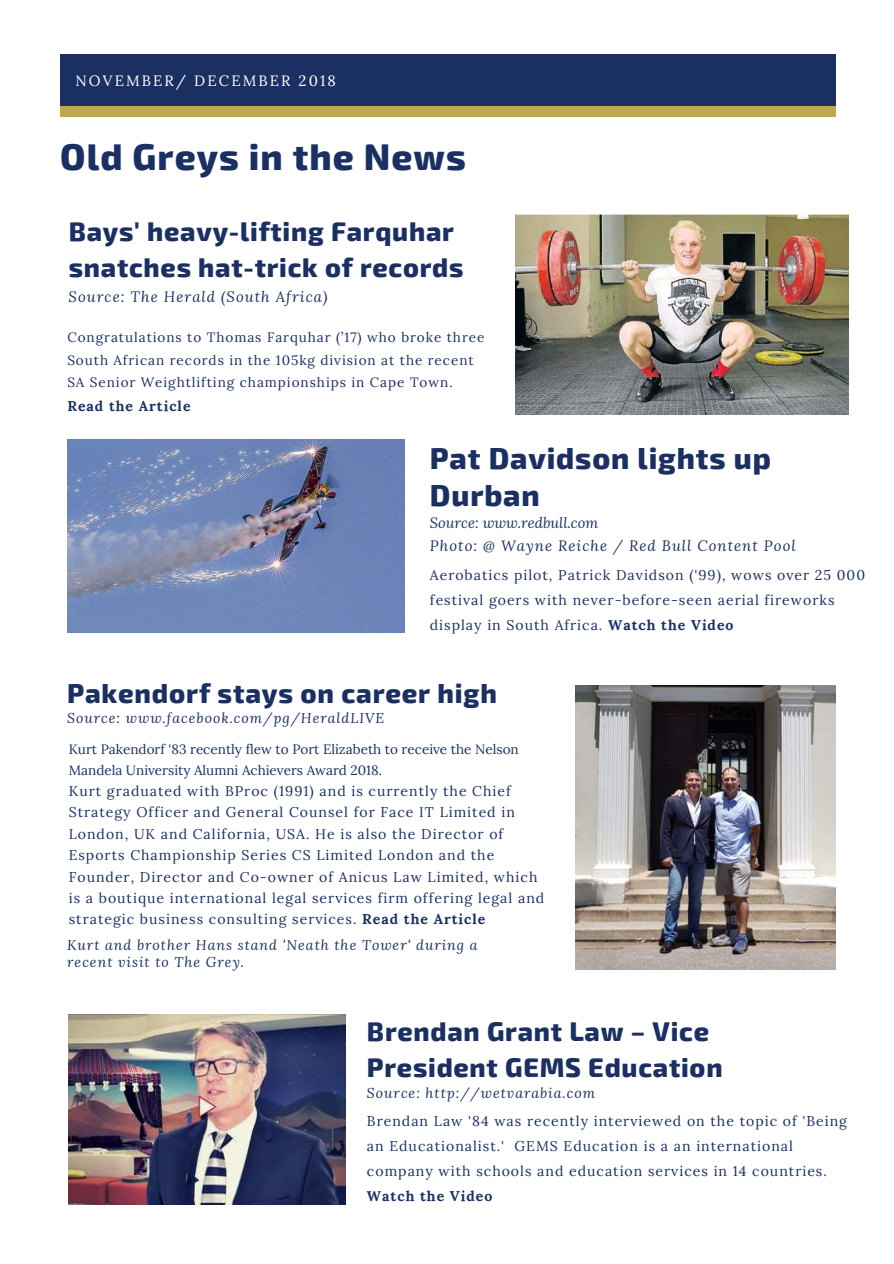
<style>
.page{position:relative;width:894px;height:1264px;background:#fff}
.page>*{position:absolute;margin:0;border:0;box-sizing:border-box;transform-origin:0 0}
.t1{font:800 36.45px "Exo 2";letter-spacing:.03em;color:#1b3062}
.t2{font:800 29.85px/37.2px "Exo 2";letter-spacing:.03em;color:#1b3062}
.t3{font:800 27px "Exo 2";letter-spacing:.03em;color:#1b3062}
.t4{font:800 26.55px/36px "Exo 2";letter-spacing:.03em;color:#1b3062}
.t5{font:italic 14.85px "Lora";letter-spacing:.07em;color:#1b3062}
.t6{font:14.85px "Lora";letter-spacing:.14em;color:#fff}
.t7{font:italic 14.7px "Lora";color:#1b3062}
.t8{font:14.1px/21.5px "Lora";letter-spacing:.07em;color:#1b3062}
.t9{font:italic 14.1px/17px "Lora";letter-spacing:.07em;color:#1b3062}
.t10{font:700 14.1px "Lora";letter-spacing:.07em;color:#1b3062}
.t11{font:13.5px/22.5px "Lora";letter-spacing:.07em;color:#1b3062}
.t12{font:13.5px/20.2px "Lora";color:#1b3062}
.s1{font-weight:700}
</style>
<div class="page">
<div style="left:60px;top:55px;width:775px;height:53px;background:#1b3062"></div>
<img style="left:515px;top:214px;width:332px;height:200px">
<img style="left:67px;top:440px;width:337px;height:192px">
<div style="left:61px;top:107px;width:775px;height:10px;background:#bea652"></div>
<img style="left:69px;top:1014px;width:277px;height:189px">
<img style="left:575px;top:685px;width:260px;height:284px">
<p class="t6" style="left:75px;top:71px;width:262px">NOVEMBER/ DECEMBER 2018</p>
<h1 class="t1" style="left:60px;top:133px;width:407px">Old Greys in the News</h1>
<h3 class="t4" style="left:69px;top:212px;width:396px">Bays' heavy-lifting Farquhar snatches hat-trick of records</h3>
<p class="t5" style="left:69px;top:286px;width:260px">Source: The Herald (South Africa)</p>
<p class="t11" style="left:67px;top:326px;width:418px">Congratulations to Thomas Farquhar (’17) who broke three<br>South African records in the 105kg division at the recent<br>SA Senior Weightlifting championships in Cape Town.</p>
<p class="t10" style="left:67px;top:396px;width:125px">Read the Article</p>
<h2 class="t2" style="left:430px;top:438px;width:342px">Pat Davidson lights up<br>Durban</h2>
<p class="t7" style="left:430px;top:512px;width:170px">Source: www.redbull.com</p>
<p class="t5" style="left:430px;top:536px;width:367px">Photo: @ Wayne Reiche / Red Bull Content Pool</p>
<p class="t8" style="left:430px;top:562px;width:436px;line-height:24.8px">Aerobatics pilot, Patrick Davidson ('99), wows over 25 000 festival goers with never-before-seen aerial fireworks display in South Africa. <span class="s1">Watch the Video</span></p>
<h3 class="t3" style="left:67px;top:675px;width:431px">Pakendorf stays on career high</h3>
<p class="t9" style="left:67px;top:709px;width:318px">Source: www.facebook.com/pg/HeraldLIVE</p>
<p class="t12" style="left:69px;top:739px;width:451px">Kurt Pakendorf '83 recently flew to Port Elizabeth to receive the Nelson<br>Mandela University Alumni Achievers Award 2018.</p>
<p class="t8" style="left:69px;top:780px;width:477px">Kurt graduated with BProc (1991) and is currently the Chief Strategy Officer and General Counsel for Face IT Limited in London, UK and California, USA. He is also the Director of Esports Championship Series CS Limited London and the Founder, Director and Co-owner of Anicus Law Limited, which is a boutique international legal services firm offering legal and strategic business consulting services. <span class="s1">Read the Article</span></p>
<p class="t9" style="left:67px;top:936px;width:412px">Kurt and brother Hans stand 'Neath the Tower' during a recent visit to The Grey.</p>
<h3 class="t4" style="left:367px;top:1012px;width:357px">Brendan Grant Law – Vice<br>President GEMS Education</h3>
<p class="t9" style="left:367px;top:1084px;width:229px">Source: http://wetvarabia.com</p>
<p class="t8" style="left:367px;top:1108px;width:481px;line-height:24.8px">Brendan Law '84 was recently interviewed on the topic of 'Being an Educationalist.' GEMS Education is a an international company with schools and education services in 14 countries.</p>
<p class="t10" style="left:367px;top:1186px;width:127px">Watch the Video</p>
</div>
